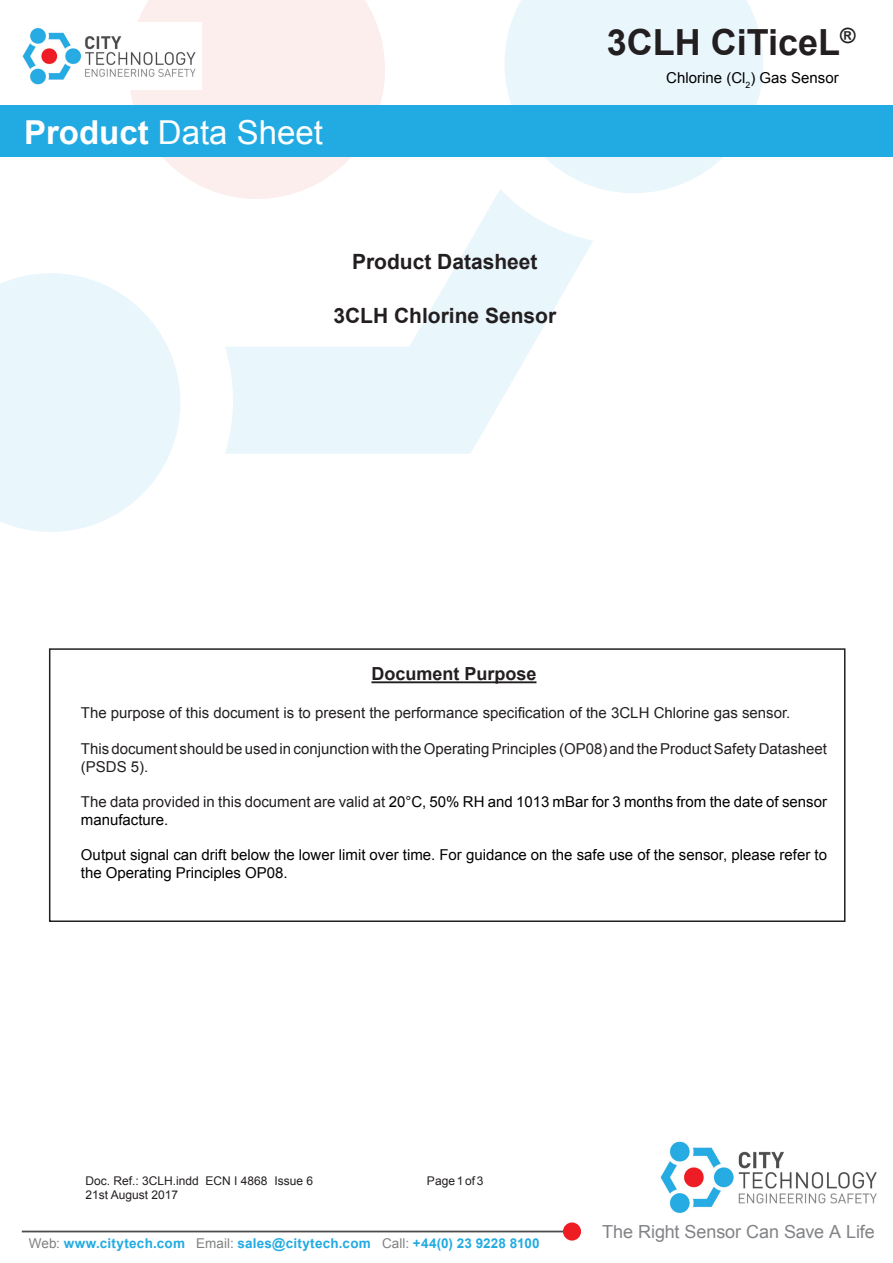
<style>
.page{position:relative;width:893px;height:1263px;background:#fff}
.page>*{position:absolute;margin:0;border:0;box-sizing:border-box;transform-origin:0 0}
.Sensor_Name{font:700 36px "Arial";color:#231f20}
.t1{font:33px "Arial";color:#fff}
.t2{font:700 21px "Arial";color:#231f20}
.cover_body{font:18px "Arial";letter-spacing:-.005em;color:#818386}
.t3{font:700 18px "Arial";color:#231f20}
.t4{font:15px/18px "Arial";color:#000}
.t5{font:15px/18px "Arial";color:#231f20}
.bullet-copy{font:700 13.5px "Arial";letter-spacing:.015em;color:#22abe2}
.Doc_Ref{font:12px "Arial";color:#231f20}
.s1{font-weight:700}
.s2{color:#231f20}
.s3{font-weight:400;color:#808181}
</style>
<div class="page">
<svg style="left:225px;top:189px;width:368px;height:265px"></svg>
<svg style="left:0;top:273px;width:180px;height:259px;fill:#e9f6fc"></svg>
<svg style="left:504px;top:0;width:259px;height:193px;fill:#e9f6fc"></svg>
<svg style="left:128px;top:0;width:257px;height:199px;fill:#fdeeee"></svg>
<div style="left:0;top:106px;width:893px;height:51px;background:#22abe2"></div>
<img style="left:22px;top:22px;width:179px;height:68px">
<hr style="left:22px;top:1230px;width:553px;height:2px;background:#4b4c4d">
<div style="left:563px;top:1222px;width:18px;height:18px;background:#ee1d23;border-radius:50%"></div>
<img style="left:660px;top:1141px;width:217px;height:73px">
<hr style="left:371px;top:681px;width:165px;height:2px;background:#231f20">
<div style="left:49px;top:648px;width:796px;height:274px;border:2px solid #231f20"></div>
<p class="t1" style="left:24px;top:111px;width:300px"><span class="s1">Product</span> Data Sheet</p>
<p class="t2" style="left:352px;top:248px;width:187px">Product Datasheet</p>
<p class="t2" style="left:333px;top:302px;width:224px">3CLH Chlorine Sensor</p>
<p class="Sensor_Name" style="left:607px;top:18px;width:250px">3CLH CiTiceL<sup>®</sup></p>
<p class="t4" style="left:666px;top:69px;width:174px">Chlorine (Cl<sub>2</sub>) Gas Sensor</p>
<p class="t3" style="left:371px;top:662px;width:167px">Document Purpose</p>
<p class="t5" style="left:81px;top:704px;width:711px">The purpose of this document is to present the performance specification of the 3CLH Chlorine gas sensor.</p>
<p class="t5" style="left:81px;top:740px;width:748px">This document should be used in conjunction with the Operating Principles (OP08) and the Product Safety Datasheet (PSDS 5).</p>
<p class="t4" style="left:81px;top:793px;width:748px"><span class="s2">The data provided in this document are valid at</span> 20°C, 50% RH and 1013 mBar for 3 months from the date of sensor manufacture.</p>
<p class="t4" style="left:81px;top:846px;width:748px">Output signal can drift below the lower limit over time. For guidance on the safe use of the sensor, please refer to the Operating Principles OP08.</p>
<p class="Doc_Ref" style="left:86px;top:1173px;width:229px">Doc. Ref.: 3CLH.indd ECN I 4868 Issue 6</p>
<p class="Doc_Ref" style="left:427px;top:1173px;width:58px">Page 1 of 3</p>
<p class="Doc_Ref" style="left:86px;top:1187px;width:94px">21st August 2017</p>
<p class="bullet-copy" style="left:29px;top:1234px;width:512px"><span class="s3">Web:</span> www.citytech.com <span class="s3">Email:</span> sales@citytech.com <span class="s3">Call:</span> +44(0) 23 9228 8100</p>
<p class="cover_body" style="left:602px;top:1220px;width:274px">The Right Sensor Can Save A Life</p>
</div>
